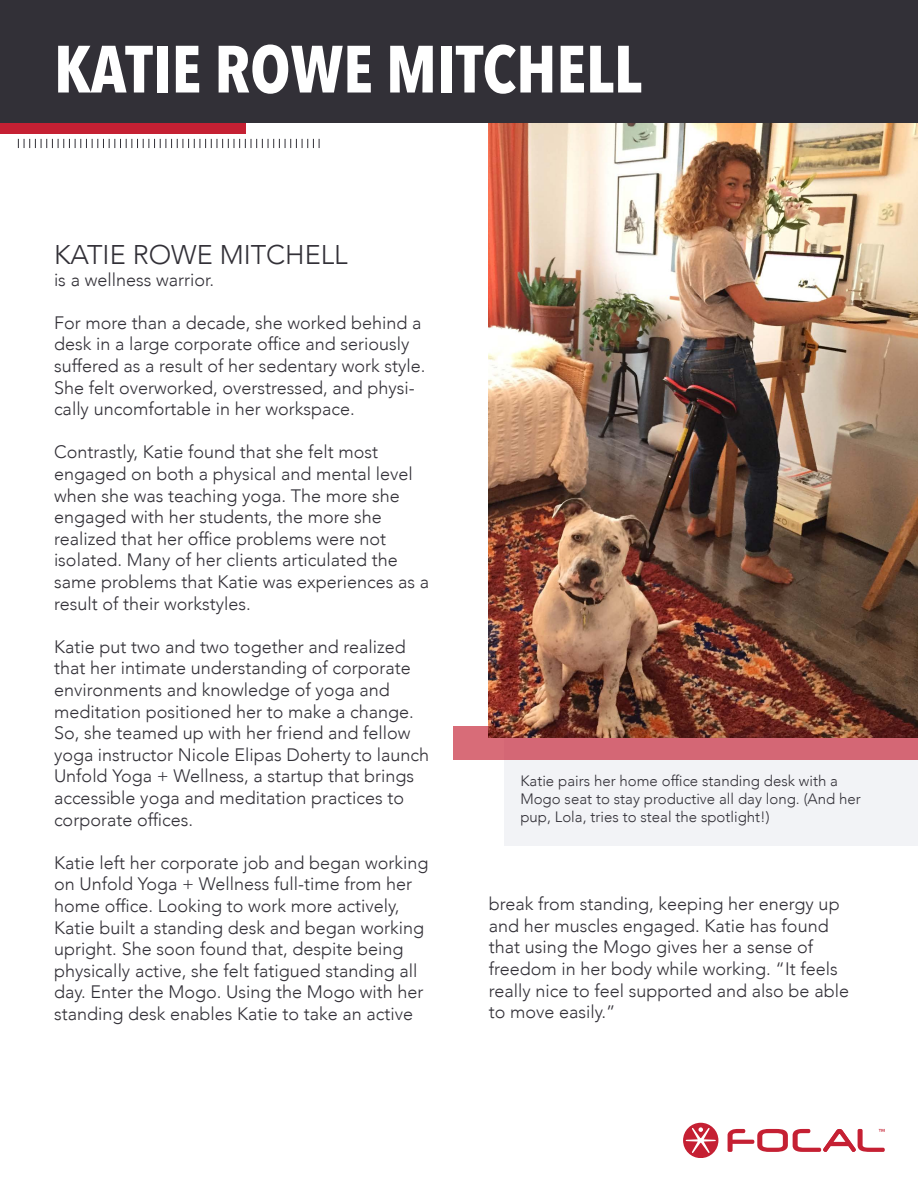
<style>
.page{position:relative;width:918px;height:1188px;background:#fff}
.page>*{position:absolute;margin:0;border:0;box-sizing:border-box;transform-origin:0 0}
.t1{font:700 66px "Avenir Next Condensed";color:#fff}
.t2{font:300 27px "Avenir";color:#323037}
.t3{font:300 18px/21.6px "Avenir";color:#323037}
.t4{font:300 15px/18px "Avenir";color:#323037}
</style>
<div class="page">
<div style="left:504px;top:537px;width:414px;height:309px;background:#f2f3f6"></div>
<div style="left:0;top:123px;width:246px;height:10px;background:#c52033"></div>
<div style="left:453px;top:726px;width:465px;height:34px;background:#d46775"></div>
<svg style="left:728px;top:1129px;width:157px;height:23px"></svg>
<div style="left:683px;top:1123px;width:35px;height:35px;background:#c52033;border-radius:50%"></div>
<svg style="left:686px;top:1127px;width:30px;height:26px"></svg>
<svg style="left:18px;top:139px;width:302px;height:9px"></svg>
<img style="left:489px;top:123px;width:429px;height:615px">
<div style="left:0;top:0;width:918px;height:123px;background:#323037"></div>
<h1 class="t1" style="left:54px;top:29px;width:589px">KATIE ROWE MITCHELL</h1>
<h2 class="t2" style="left:54px;top:239px;width:295px">KATIE ROWE MITCHELL</h2>
<p class="t3" style="left:54px;top:269px;width:162px">is a wellness warrior.</p>
<p class="t3" style="left:54px;top:312px;width:373px">For more than a decade, she worked behind a desk in a large corporate office and seriously suffered as a result of her sedentary work style.<br>She felt overworked, overstressed, and physi&shy;cally uncomfortable in her workspace.</p>
<p class="t3" style="left:54px;top:441px;width:377px">Contrastly, Katie found that she felt most engaged on both a physical and mental level when she was teaching yoga. The more she engaged with her students, the more she realized that her office problems were not isolated. Many of her clients articulated the same problems that Katie was experiences as a result of their workstyles.</p>
<p class="t3" style="left:54px;top:636px;width:377px">Katie put two and two together and realized that her intimate understanding of corporate environments and knowledge of yoga and meditation positioned her to make a change.<br>So, she teamed up with her friend and fellow yoga instructor Nicole Elipas Doherty to launch Unfold Yoga + Wellness, a startup that brings accessible yoga and meditation practices to corporate offices.</p>
<p class="t3" style="left:54px;top:852px;width:376px">Katie left her corporate job and began working on Unfold Yoga + Wellness full-time from her home office. Looking to work more actively, Katie built a standing desk and began working upright. She soon found that, despite being physically active, she felt fatigued standing all day. Enter the Mogo. Using the Mogo with her standing desk enables Katie to take an active</p>
<p class="t4" style="left:520px;top:772px;width:342px">Katie pairs her home office standing desk with a<br>Mogo seat to stay productive all day long. (And her pup, Lola, tries to steal the spotlight!)</p>
<p class="t3" style="left:489px;top:893px;width:362px">break from standing, keeping her energy up and her muscles engaged. Katie has found that using the Mogo gives her a sense of freedom in her body while working. “It feels really nice to feel supported and also be able to move easily.”</p>
</div>
